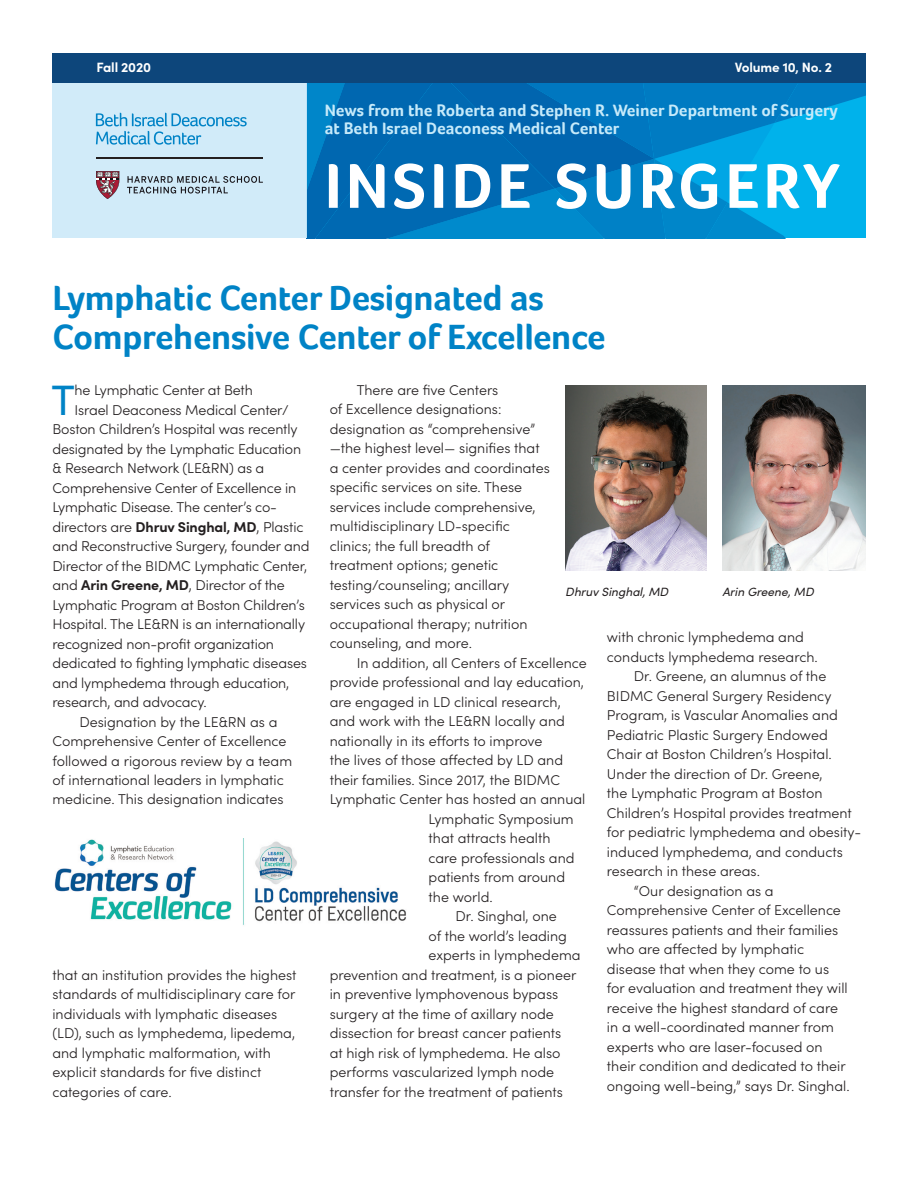
<style>
.page{position:relative;width:918px;height:1188px;background:#fff}
.page>*{position:absolute;margin:0;border:0;box-sizing:border-box;transform-origin:0 0}
.t1{font:700 64.95px "Foco";letter-spacing:.06em;color:#fff}
.t2{font:42.6px "Sofia Pro";color:#0083c6}
.t3{font:700 36px/39px "Foco";letter-spacing:-.01em;color:#0083c6}
.t4{font:700 16.95px/18.3px "Foco";color:#c6eafa}
.t5{font:300 14.25px/19.5px "Sofia Pro";color:#231f20}
.t6{font:700 13.5px "Sofia Pro";letter-spacing:-.01em;color:#fff}
.t7{font:italic 12px "Sofia Pro";color:#231f20}
.s1{font-weight:700}
</style>
<div class="page">
<svg style="left:307px;top:83px;width:559px;height:155px;background:#0080c4"></svg>
<div style="left:52px;top:54px;width:814px;height:29px;background:#0d467b"></div>
<div style="left:52px;top:83px;width:254px;height:155px;background:#d1ebf9"></div>
<svg style="left:96px;top:171px;width:23px;height:28px"></svg>
<svg style="left:127px;top:176px;width:136px;height:18px"></svg>
<hr style="left:96px;top:157px;width:167px;height:1px;background:#231f20">
<svg style="left:96px;top:113px;width:151px;height:32px"></svg>
<img style="left:722px;top:385px;width:143px;height:186px">
<img style="left:565px;top:385px;width:142px;height:186px">
<img style="left:54px;top:839px;width:352px;height:86px">
<p class="t6" style="left:97px;top:57px;width:56px">Fall 2020</p>
<p class="t6" style="left:735px;top:57px;width:99px">Volume 10, No. 2</p>
<p class="t4" style="left:325px;top:101px;width:515px">News from the Roberta and Stephen R. Weiner Department of Surgery at Beth Israel Deaconess Medical Center</p>
<h1 class="t1" style="left:325px;top:148px;width:517px">INSIDE SURGERY</h1>
<h3 class="t3" style="left:52px;top:278px;width:555px">Lymphatic Center Designated as<br>Comprehensive Center of Excellence</h3>
<h2 class="t2" style="left:52px;top:369px;width:25px">T</h2>
<p class="t5" style="left:75px;top:380px;width:180px">he Lymphatic Center at Beth</p>
<p class="t5" style="left:75px;top:399px;width:215px">Israel Deaconess Medical Center/</p>
<p class="t5" style="left:52px;top:419px;width:247px">Boston Children’s Hospital was recently</p>
<p class="t5" style="left:52px;top:438px;width:250px">designated by the Lymphatic Education</p>
<p class="t5" style="left:52px;top:458px;width:213px">&amp; Research Network (LE&amp;RN) as a</p>
<p class="t5" style="left:52px;top:477px;width:245px">Comprehensive Center of Excellence in</p>
<p class="t5" style="left:52px;top:497px;width:226px">Lymphatic Disease. The center’s co-</p>
<p class="t5" style="left:52px;top:516px;width:253px">directors are <span class="s1">Dhruv Singhal, MD</span>, Plastic</p>
<p class="t5" style="left:52px;top:536px;width:259px">and Reconstructive Surgery, founder and</p>
<p class="t5" style="left:52px;top:555px;width:256px">Director of the BIDMC Lymphatic Center,</p>
<p class="t5" style="left:52px;top:575px;width:234px">and <span class="s1">Arin Greene, MD</span>, Director of the</p>
<p class="t5" style="left:52px;top:594px;width:254px">Lymphatic Program at Boston Children’s</p>
<p class="t5" style="left:52px;top:614px;width:254px">Hospital. The LE&amp;RN is an internationally</p>
<p class="t5" style="left:52px;top:633px;width:223px">recognized non-profit organization</p>
<p class="t5" style="left:52px;top:652px;width:256px">dedicated to fighting lymphatic diseases</p>
<p class="t5" style="left:52px;top:672px;width:238px">and lymphedema through education,</p>
<p class="t5" style="left:52px;top:691px;width:156px">research, and advocacy.</p>
<p class="t5" style="left:79px;top:711px;width:200px">Designation by the LE&amp;RN as a</p>
<p class="t5" style="left:52px;top:730px;width:235px">Comprehensive Center of Excellence</p>
<p class="t5" style="left:52px;top:750px;width:241px">followed a rigorous review by a team</p>
<p class="t5" style="left:52px;top:769px;width:233px">of international leaders in lymphatic</p>
<p class="t5" style="left:52px;top:789px;width:233px">medicine. This designation indicates</p>
<p class="t5" style="left:52px;top:964px;width:246px">that an institution provides the highest standards of multidisciplinary care for individuals with lymphatic diseases (LD), such as lymphedema, lipedema, and lymphatic malformation, with explicit standards for five distinct categories of care.</p>
<p class="t5" style="left:330px;top:379px;width:222px;text-indent:27px">There are five Centers<br>of Excellence designations: designation as “comprehensive” —the highest level— signifies that a center provides and coordinates specific services on site. These services include comprehensive, multidisciplinary LD-specific clinics; the full breadth of treatment options; genetic testing/counseling; ancillary services such as physical or occupational therapy; nutrition counseling, and more.</p>
<p class="t5" style="left:357px;top:652px;width:232px">In addition, all Centers of Excellence</p>
<p class="t5" style="left:330px;top:672px;width:256px">provide professional and lay education,</p>
<p class="t5" style="left:330px;top:691px;width:233px">are engaged in LD clinical research,</p>
<p class="t5" style="left:330px;top:711px;width:237px">and work with the LE&amp;RN locally and</p>
<p class="t5" style="left:330px;top:730px;width:214px">nationally in its efforts to improve</p>
<p class="t5" style="left:330px;top:750px;width:235px">the lives of those affected by LD and</p>
<p class="t5" style="left:330px;top:769px;width:232px">their families. Since 2017, the BIDMC</p>
<p class="t5" style="left:330px;top:789px;width:257px">Lymphatic Center has hosted an annual</p>
<p class="t5" style="left:429px;top:808px;width:147px">Lymphatic Symposium</p>
<p class="t5" style="left:429px;top:828px;width:123px">that attracts health</p>
<p class="t5" style="left:429px;top:847px;width:147px">care professionals and</p>
<p class="t5" style="left:429px;top:867px;width:138px">patients from around</p>
<p class="t5" style="left:429px;top:886px;width:66px">the world.</p>
<p class="t5" style="left:456px;top:906px;width:103px">Dr. Singhal, one</p>
<p class="t5" style="left:429px;top:925px;width:140px">of the world’s leading</p>
<p class="t5" style="left:429px;top:945px;width:153px">experts in lymphedema</p>
<p class="t5" style="left:330px;top:964px;width:248px">prevention and treatment, is a pioneer</p>
<p class="t5" style="left:330px;top:984px;width:230px">in preventive lymphovenous bypass</p>
<p class="t5" style="left:330px;top:1003px;width:226px">surgery at the time of axillary node</p>
<p class="t5" style="left:330px;top:1023px;width:233px">dissection for breast cancer patients</p>
<p class="t5" style="left:330px;top:1042px;width:232px">at high risk of lymphedema. He also</p>
<p class="t5" style="left:330px;top:1062px;width:226px">performs vascularized lymph node</p>
<p class="t5" style="left:330px;top:1081px;width:235px">transfer for the treatment of patients</p>
<p class="t7" style="left:565px;top:583px;width:105px">Dhruv Singhal, MD</p>
<p class="t7" style="left:722px;top:583px;width:93px">Arin Greene, MD</p>
<p class="t5" style="left:607px;top:627px;width:198px">with chronic lymphedema and</p>
<p class="t5" style="left:607px;top:646px;width:212px">conducts lymphedema research.</p>
<p class="t5" style="left:634px;top:666px;width:194px">Dr. Greene, an alumnus of the</p>
<p class="t5" style="left:607px;top:685px;width:226px">BIDMC General Surgery Residency</p>
<p class="t5" style="left:607px;top:705px;width:232px">Program, is Vascular Anomalies and</p>
<p class="t5" style="left:607px;top:724px;width:222px">Pediatric Plastic Surgery Endowed</p>
<p class="t5" style="left:607px;top:744px;width:226px">Chair at Boston Children’s Hospital.</p>
<p class="t5" style="left:607px;top:763px;width:217px">Under the direction of Dr. Greene,</p>
<p class="t5" style="left:607px;top:783px;width:217px">the Lymphatic Program at Boston</p>
<p class="t5" style="left:607px;top:802px;width:246px">Children’s Hospital provides treatment</p>
<p class="t5" style="left:607px;top:822px;width:256px">for pediatric lymphedema and obesity-</p>
<p class="t5" style="left:607px;top:841px;width:237px">induced lymphedema, and conducts</p>
<p class="t5" style="left:607px;top:861px;width:155px">research in these areas.</p>
<p class="t5" style="left:634px;top:880px;width:141px">“Our designation as a</p>
<p class="t5" style="left:607px;top:900px;width:235px">Comprehensive Center of Excellence</p>
<p class="t5" style="left:607px;top:919px;width:233px">reassures patients and their families</p>
<p class="t5" style="left:607px;top:939px;width:199px">who are affected by lymphatic</p>
<p class="t5" style="left:607px;top:958px;width:224px">disease that when they come to us</p>
<p class="t5" style="left:607px;top:978px;width:242px">for evaluation and treatment they will</p>
<p class="t5" style="left:607px;top:997px;width:233px">receive the highest standard of care</p>
<p class="t5" style="left:607px;top:1017px;width:228px">in a well-coordinated manner from</p>
<p class="t5" style="left:607px;top:1036px;width:217px">experts who are laser-focused on</p>
<p class="t5" style="left:607px;top:1056px;width:240px">their condition and dedicated to their</p>
<p class="t5" style="left:607px;top:1075px;width:244px">ongoing well-being,” says Dr. Singhal.</p>
</div>
